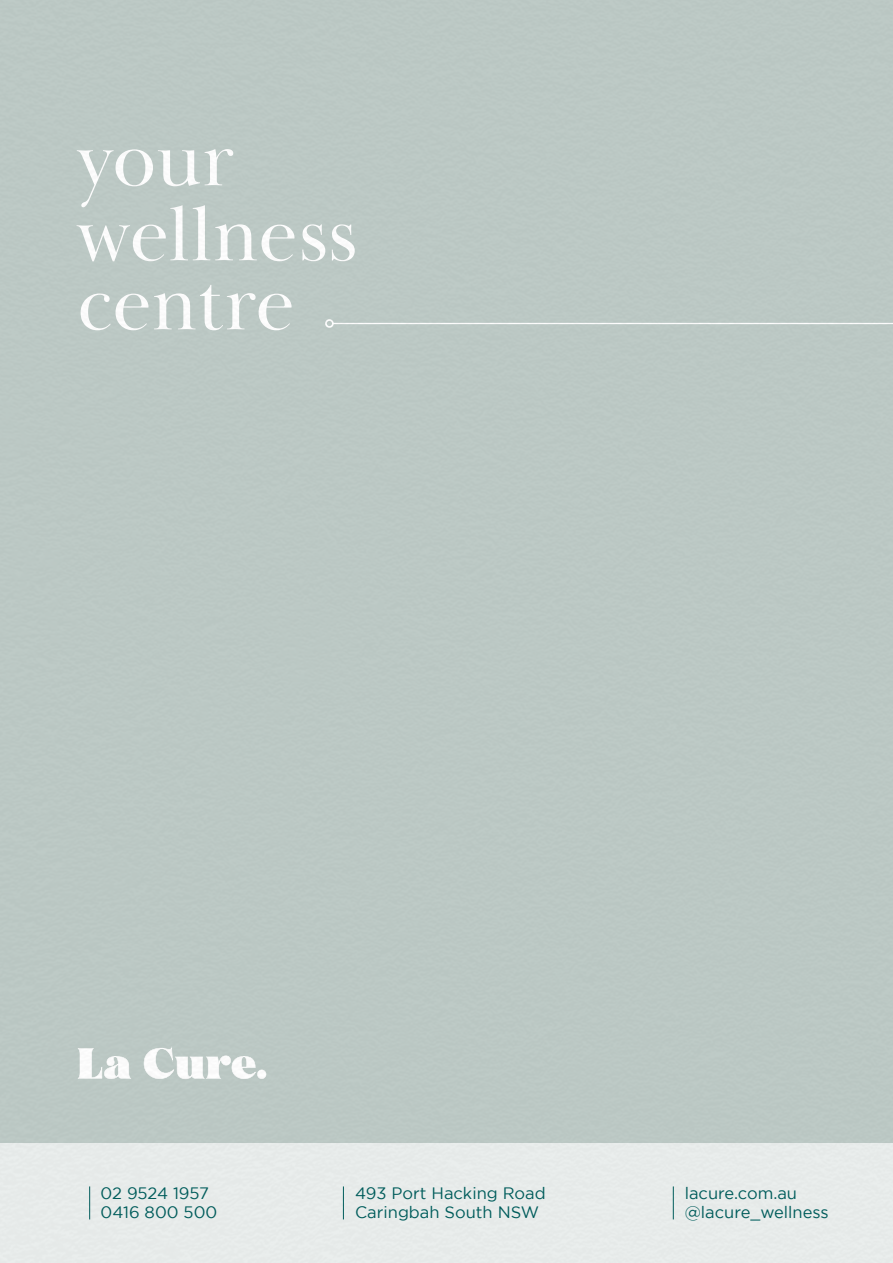
<style>
.page{position:relative;width:893px;height:1263px;background:#fff}
.page>*{position:absolute;margin:0;border:0;box-sizing:border-box;transform-origin:0 0}
.t1{font:80.85px/72px "Baskerville Display PT";color:#fff}
.t2{font:16.5px/19.8px "Gotham";color:#005e5d}
.t3{font:700 13.5px "Gotham";color:#005e5d}
</style>
<div class="page">
<img style="left:0;top:0;width:893px;height:1263px">
<h1 class="t1" style="left:77px;top:125px;width:282px">your wellness centre</h1>
<p class="t2" style="left:101px;top:1182px;width:118px">02 9524 1957<br>0416 800 500</p>
<p class="t2" style="left:355px;top:1182px;width:192px">493 Port Hacking Road<br>Caringbah South NSW</p>
<p class="t2" style="left:685px;top:1182px;width:146px">lacure.com.au @lacure_wellness</p>
<p class="t3" style="left:122px;top:1207px;width:54px">La Cure</p>
</div>
